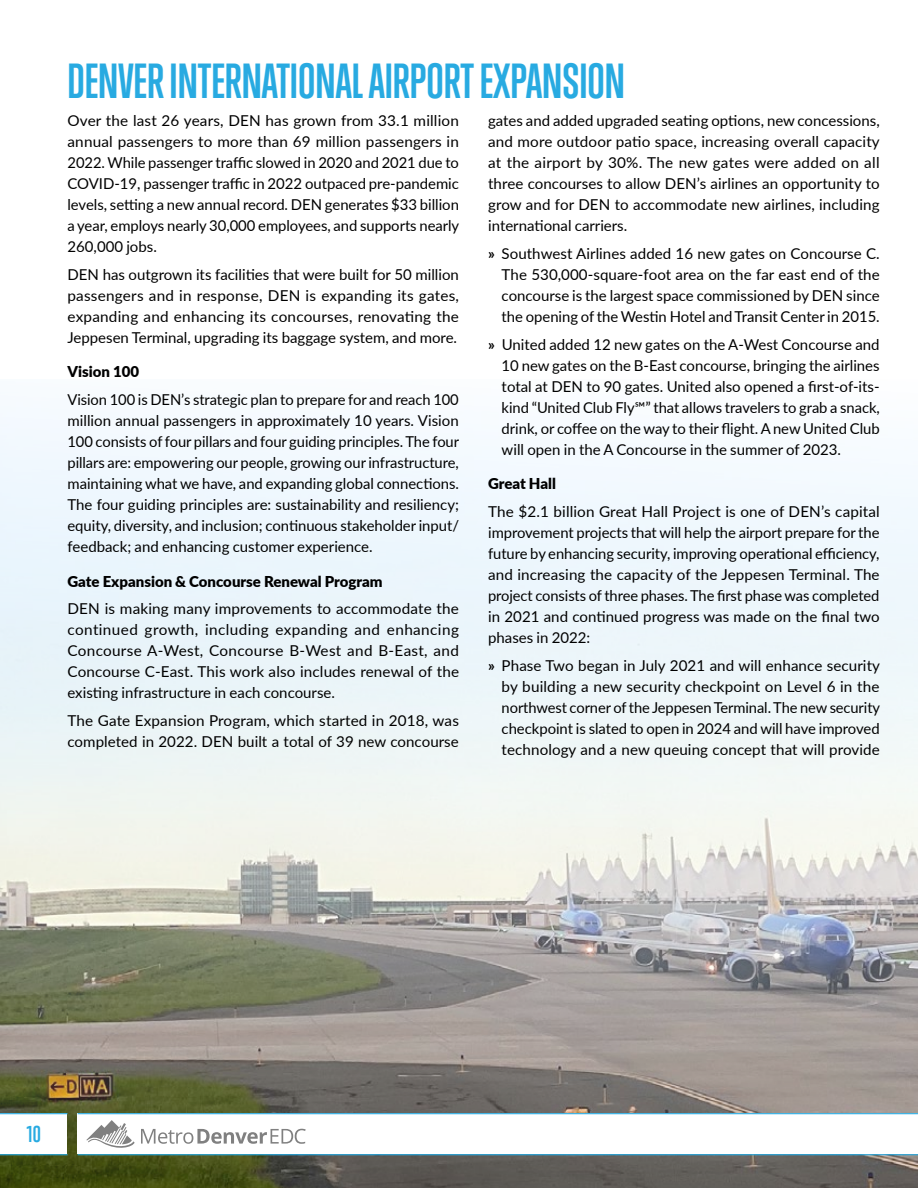
<style>
.page{position:relative;width:918px;height:1188px;background:#fff}
.page>*{position:absolute;margin:0;border:0;box-sizing:border-box;transform-origin:0 0}
.t1{font:700 45px "Trump Gothic West";color:#28aae1}
.t2{font:700 21px "Trump Gothic West";color:#28aae1}
.t3{font:15px/21px "Lato";color:#000;text-align:justify}
.t4{font:900 15px "Lato";color:#000}
.s1{font-weight:700}
</style>
<div class="page">
<img style="left:0;top:417px;width:918px;height:771px">
<div style="left:78px;top:1114px;width:840px;height:40px;background:#fff"></div>
<div style="left:0;top:1114px;width:68px;height:40px;background:#fff"></div>
<hr style="left:0;top:1113px;width:68px;height:1px;background:#28aae1">
<hr style="left:78px;top:1113px;width:840px;height:1px;background:#28aae1">
<hr style="left:0;top:1154px;width:68px;height:1px;background:#28aae1">
<hr style="left:78px;top:1154px;width:840px;height:1px;background:#28aae1">
<svg style="left:141px;top:1129px;width:165px;height:15px"></svg>
<svg style="left:86px;top:1120px;width:49px;height:28px"></svg>
<h1 class="t1" style="left:68px;top:54px;width:559px">DENVER INTERNATIONAL AIRPORT EXPANSION</h1>
<p class="t3" style="left:68px;top:109px;width:393px">Over the last 26 years, DEN has grown from 33.1 million annual passengers to more than 69 million passengers in 2022. While passenger traffic slowed in 2020 and 2021 due to COVID-19, passenger traffic in 2022 outpaced pre-pandemic levels, setting a new annual record. DEN generates $33 billion a year, employs nearly 30,000 employees, and supports nearly 260,000 jobs.</p>
<p class="t3" style="left:68px;top:263px;width:393px">DEN has outgrown its facilities that were built for 50 million passengers and in response, DEN is expanding its gates, expanding and enhancing its concourses, renovating the Jeppesen Terminal, upgrading its baggage system, and more.</p>
<p class="t4" style="left:68px;top:361px;width:73px">Vision 100</p>
<p class="t3" style="left:68px;top:388px;width:393px">Vision 100 is DEN’s strategic plan to prepare for and reach 100 million annual passengers in approximately 10 years. Vision 100 consists of four pillars and four guiding principles. The four pillars are: empowering our people, growing our infrastructure, maintaining what we have, and expanding global connections.<br>The four guiding principles are: sustainability and resiliency; equity, diversity, and inclusion; continuous stakeholder input/ feedback; and enhancing customer experience.</p>
<p class="t4" style="left:68px;top:570px;width:317px">Gate Expansion &amp; Concourse Renewal Program</p>
<p class="t3" style="left:68px;top:598px;width:393px">DEN is making many improvements to accommodate the continued growth, including expanding and enhancing Concourse A-West, Concourse B-West and B-East, and Concourse C-East. This work also includes renewal of the existing infrastructure in each concourse.</p>
<p class="t3" style="left:68px;top:709px;width:393px">The Gate Expansion Program, which started in 2018, was completed in 2022. DEN built a total of 39 new concourse</p>
<p class="t3" style="left:488px;top:109px;width:393px">gates and added upgraded seating options, new concessions, and more outdoor patio space, increasing overall capacity at the airport by 30%. The new gates were added on all three concourses to allow DEN’s airlines an opportunity to grow and for DEN to accommodate new airlines, including international carriers.</p>
<p class="t3" style="left:502px;top:242px;width:380px;text-indent:-14px"><span class="s1">»</span> Southwest Airlines added 16 new gates on Concourse C.<br>The 530,000-square-foot area on the far east end of the concourse is the largest space commissioned by DEN since the opening of the Westin Hotel and Transit Center in 2015.</p>
<p class="t3" style="left:502px;top:333px;width:380px;text-indent:-13px"><span class="s1">»</span> United added 12 new gates on the A-West Concourse and 10 new gates on the B-East concourse, bringing the airlines total at DEN to 90 gates. United also opened a first-of-its&shy;kind “United Club Fly℠” that allows travelers to grab a snack, drink, or coffee on the way to their flight. A new United Club will open in the A Concourse in the summer of 2023.</p>
<p class="t4" style="left:488px;top:472px;width:69px">Great Hall</p>
<p class="t3" style="left:488px;top:500px;width:393px">The $2.1 billion Great Hall Project is one of DEN’s capital improvement projects that will help the airport prepare for the future by enhancing security, improving operational efficiency, and increasing the capacity of the Jeppesen Terminal. The project consists of three phases. The first phase was completed in 2021 and continued progress was made on the final two phases in 2022:</p>
<p class="t3" style="left:502px;top:654px;width:380px;text-indent:-14px"><span class="s1">»</span> Phase Two began in July 2021 and will enhance security by building a new security checkpoint on Level 6 in the northwest corner of the Jeppesen Terminal. The new security checkpoint is slated to open in 2024 and will have improved technology and a new queuing concept that will provide</p>
<h2 class="t2" style="left:27px;top:1121px;width:16px">10</h2>
</div>
